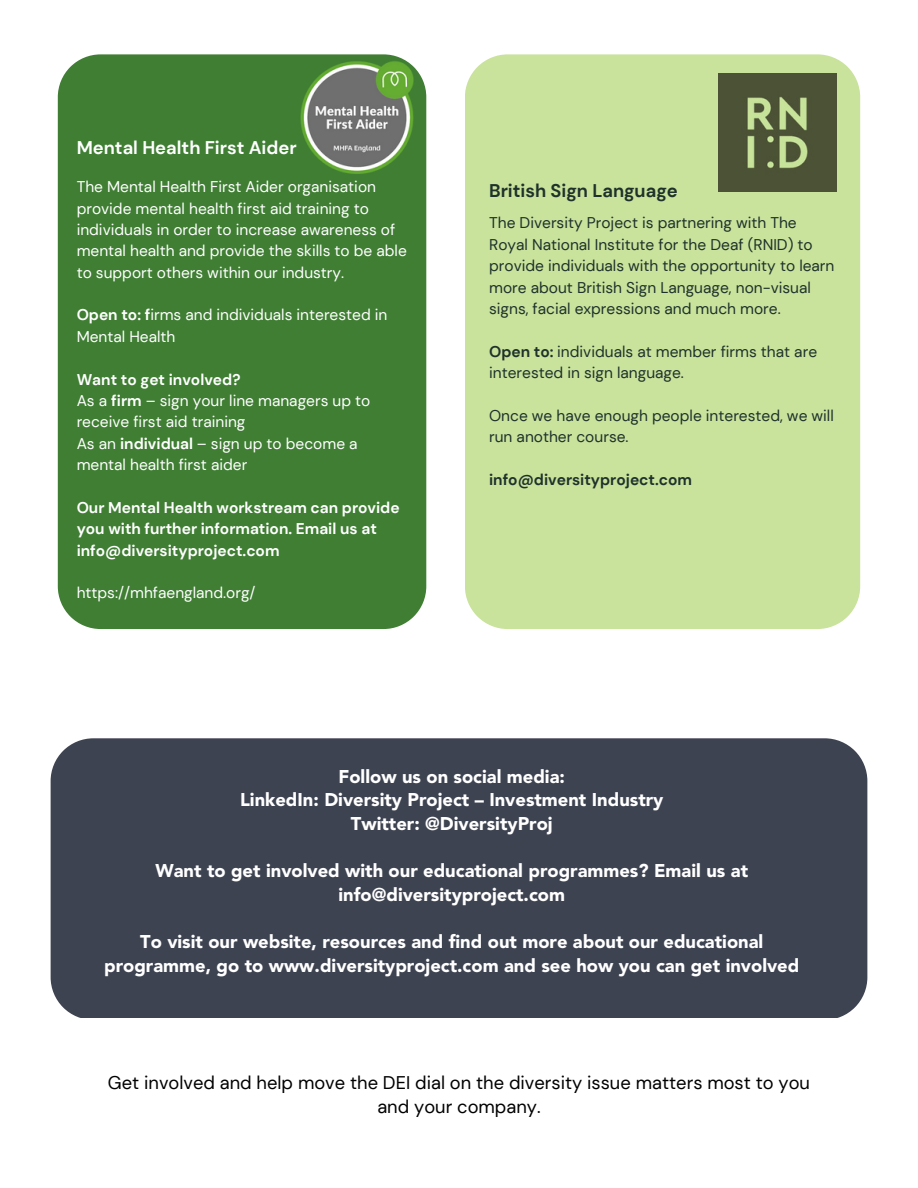
<style>
.page{position:relative;width:918px;height:1188px;background:#fff}
.page>*{position:absolute;margin:0;border:0;box-sizing:border-box;transform-origin:0 0}
.t1{font:900 18.3px/23.7px "Avenir";color:#fff;text-align:center}
.t2{font:18.3px/23.7px "DM Sans";color:#000;text-align:center}
.t3{font:700 18.3px "DM Sans";color:#fff}
.t4{font:700 18.3px "DM Sans";color:#1e322b}
.t5{font:15.45px/21.3px "DM Sans";color:#fff}
.t6{font:15.45px/21.3px "DM Sans";color:#1e322b}
.t7{font:700 15.45px/21.3px "DM Sans";color:#fff}
.t8{font:700 15.45px "DM Sans";color:#1e322b}
.s1{font-weight:700}
</style>
<div class="page">
<div style="left:58px;top:54px;width:368px;height:575px;background:#3f7e33"></div>
<div style="left:465px;top:54px;width:395px;height:575px;background:#c9e29c"></div>
<img style="left:282px;top:54px;width:145px;height:134px">
<div style="left:51px;top:738px;width:816px;height:280px;background:#3e4351"></div>
<img style="left:718px;top:73px;width:118px;height:119px">
<p class="t3" style="left:77px;top:136px;width:222px">Mental Health First Aider</p>
<p class="t5" style="left:77px;top:176px;width:332px">The Mental Health First Aider organisation provide mental health first aid training to individuals in order to increase awareness of mental health and provide the skills to be able to support others within our industry.</p>
<p class="t5" style="left:77px;top:304px;width:312px"><span class="s1">Open to: f</span>irms and individuals interested in<br>Mental Health</p>
<p class="t5" style="left:77px;top:369px;width:295px"><span class="s1">Want to get involved?<br></span>As a <span class="s1">firm</span> – sign your line managers up to receive first aid training<br>As an <span class="s1">individual</span> – sign up to become a mental health first aider</p>
<p class="t7" style="left:77px;top:497px;width:325px">Our Mental Health workstream can provide you with further information. Email us at info@diversityproject.com</p>
<p class="t5" style="left:77px;top:582px;width:180px">https://mhfaengland.org/</p>
<p class="t4" style="left:489px;top:178px;width:190px">British Sign Language</p>
<p class="t6" style="left:489px;top:213px;width:347px">The Diversity Project is partnering with The Royal National Institute for the Deaf (RNID) to provide individuals with the opportunity to learn more about British Sign Language, non-visual signs, facial expressions and much more.</p>
<p class="t6" style="left:489px;top:341px;width:330px"><span class="s1">Open to:</span> individuals at member firms that are interested in sign language.</p>
<p class="t6" style="left:489px;top:405px;width:346px">Once we have enough people interested, we will run another course.</p>
<p class="t8" style="left:489px;top:470px;width:204px">info@diversityproject.com</p>
<p class="t1" style="left:240px;top:766px;width:425px">Follow us on social media:<br>LinkedIn: Diversity Project – Investment Industry<br>Twitter: @DiversityProj</p>
<p class="t1" style="left:155px;top:860px;width:594px">Want to get involved with our educational programmes? Email us at info@diversityproject.com</p>
<p class="t1" style="left:104px;top:931px;width:697px">To visit our website, resources and find out more about our educational programme, go to www.diversityproject.com and see how you can get involved</p>
<p class="t2" style="left:108px;top:1071px;width:704px">Get involved and help move the DEI dial on the diversity issue matters most to you and your company.</p>
</div>
